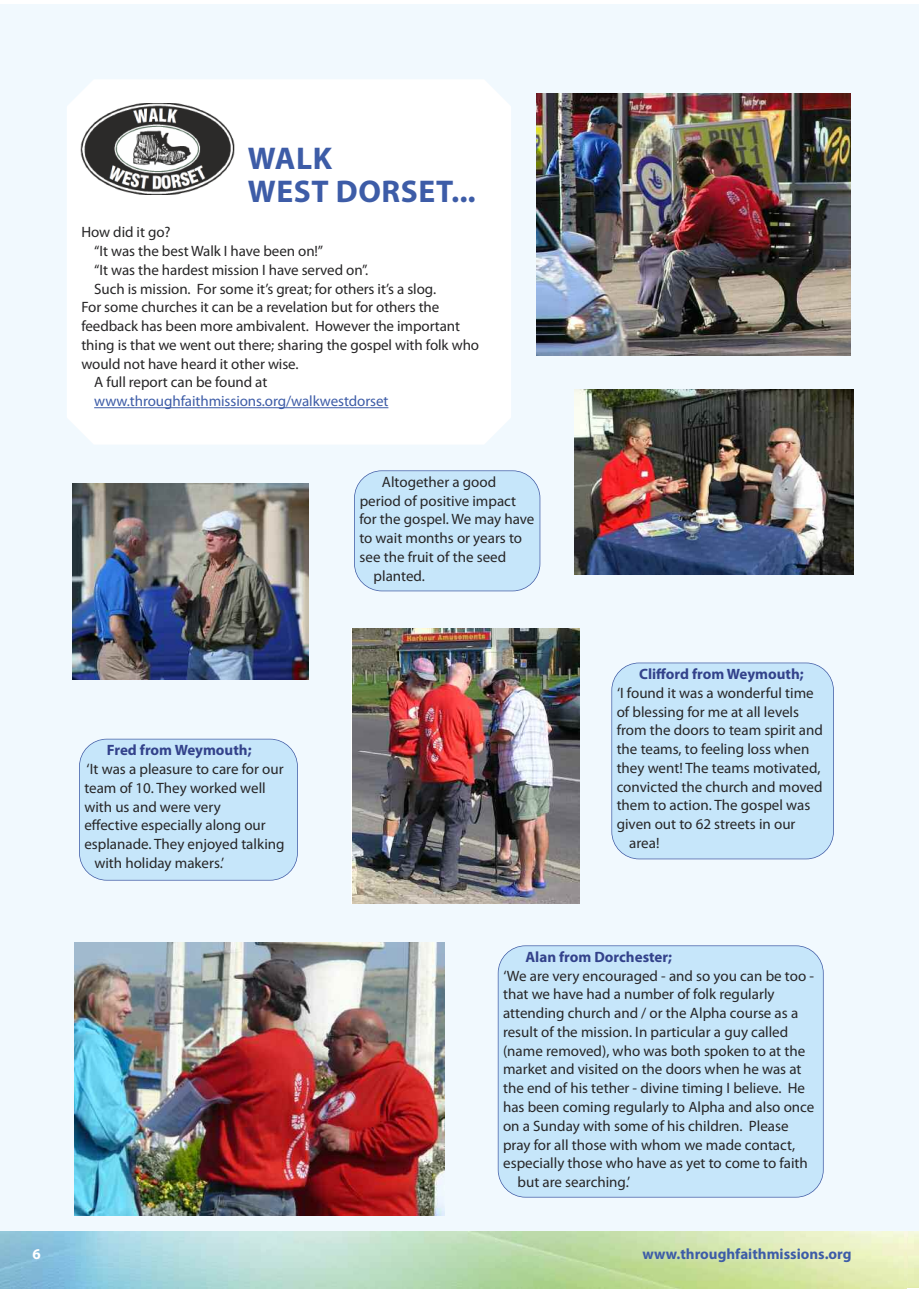
<style>
.page{position:relative;width:919px;height:1289px;background:#fff}
.page>*{position:absolute;margin:0;border:0;box-sizing:border-box;transform-origin:0 0}
.t1{font:700 31.5px/33px "Myriad Pro";letter-spacing:.02em;color:#3d5ca7}
.t2{font:15px "Myriad Pro";color:#272627}
.t3{font:700 15px "Myriad Pro";color:#33428b}
.t4{font:15px "Myriad Pro";letter-spacing:-.005em;color:#3d5ca7}
.t5{font:700 15px "Myriad Pro";color:#3d5ca7}
.t6{font:700 15px "Myriad Pro";color:#fff}
</style>
<div class="page">
<div style="left:0;top:4px;width:918px;height:1236px;background:#f1f9fe"></div>
<div style="left:67px;top:80px;width:444px;height:364px;background:#fff"></div>
<hr style="left:94px;top:407px;width:294px;height:1px;background:#3d5ca7">
<svg style="left:0;top:1231px;width:906px;height:57px;background:#bcdcbf"></svg>
<div style="left:498px;top:946px;width:324px;height:250px;background:#c6e6fa;border-radius:27px"></div>
<div style="left:497px;top:945px;width:326px;height:252px;border:2px solid #3d5ca7;border-radius:28px"></div>
<div style="left:355px;top:471px;width:184px;height:119px;background:#c6e6fa;border-radius:27px"></div>
<div style="left:354px;top:470px;width:186px;height:121px;border:2px solid #3d5ca7;border-radius:28px"></div>
<div style="left:80px;top:739px;width:217px;height:140px;background:#c6e6fa;border-radius:27px"></div>
<div style="left:79px;top:738px;width:219px;height:142px;border:2px solid #3d5ca7;border-radius:28px"></div>
<div style="left:612px;top:663px;width:221px;height:195px;background:#c6e6fa;border-radius:27px"></div>
<div style="left:611px;top:662px;width:222px;height:197px;border:2px solid #3d5ca7;border-radius:28px"></div>
<img style="left:536px;top:94px;width:314px;height:261px">
<img style="left:352px;top:628px;width:227px;height:275px">
<img style="left:75px;top:942px;width:369px;height:273px">
<img style="left:574px;top:389px;width:279px;height:185px">
<img style="left:72px;top:483px;width:237px;height:197px">
<img style="left:81px;top:103px;width:153px;height:92px">
<h1 class="t1" style="left:248px;top:145px;width:229px">WALk<br>WEST DORSET...</h1>
<p class="t2" style="left:81px;top:227px;width:91px">How did it go?</p>
<p class="t2" style="left:94px;top:245px;width:230px">“It was the best Walk I have been on!”</p>
<p class="t2" style="left:94px;top:264px;width:275px">“It was the hardest mission I have served on”.</p>
<p class="t2" style="left:94px;top:283px;width:343px">Such is mission. For some it’s great; for others it’s a slog.</p>
<p class="t2" style="left:81px;top:302px;width:359px">For some churches it can be a revelation but for others the</p>
<p class="t2" style="left:81px;top:320px;width:380px">feedback has been more ambivalent. However the important</p>
<p class="t2" style="left:81px;top:339px;width:399px">thing is that we went out there; sharing the gospel with folk who</p>
<p class="t2" style="left:81px;top:358px;width:219px">would not have heard it other wise.</p>
<p class="t2" style="left:94px;top:377px;width:175px">A full report can be found at</p>
<p class="t4" style="left:94px;top:395px;width:296px">www.throughfaithmissions.org/walkwestdorset</p>
<p class="t3" style="left:107px;top:744px;width:146px">Fred from Weymouth;</p>
<p class="t2" style="left:87px;top:763px;width:198px">‘It was a pleasure to care for our</p>
<p class="t2" style="left:84px;top:782px;width:183px">team of 10. They worked well</p>
<p class="t2" style="left:84px;top:800px;width:138px">with us and were very</p>
<p class="t2" style="left:84px;top:819px;width:183px">effective especially along our</p>
<p class="t2" style="left:84px;top:838px;width:202px">esplanade. They enjoyed talking</p>
<p class="t2" style="left:94px;top:857px;width:131px">with holiday makers.’</p>
<p class="t2" style="left:382px;top:476px;width:116px">Altogether a good</p>
<p class="t2" style="left:360px;top:495px;width:158px">period of positive impact</p>
<p class="t2" style="left:359px;top:514px;width:177px">for the gospel. We may have</p>
<p class="t2" style="left:359px;top:532px;width:164px">to wait months or years to</p>
<p class="t2" style="left:359px;top:551px;width:148px">see the fruit of the seed</p>
<p class="t2" style="left:373px;top:570px;width:53px">planted.</p>
<p class="t3" style="left:639px;top:668px;width:166px">Clifford from Weymouth;</p>
<p class="t2" style="left:617px;top:687px;width:198px">‘I found it was a wonderful time</p>
<p class="t2" style="left:616px;top:706px;width:184px">of blessing for me at all levels</p>
<p class="t2" style="left:616px;top:724px;width:208px">from the doors to team spirit and</p>
<p class="t2" style="left:616px;top:743px;width:194px">the teams, to feeling loss when</p>
<p class="t2" style="left:616px;top:762px;width:205px">they went! The teams motivated,</p>
<p class="t2" style="left:616px;top:781px;width:207px">convicted the church and moved</p>
<p class="t2" style="left:616px;top:799px;width:195px">them to action. The gospel was</p>
<p class="t2" style="left:616px;top:818px;width:180px">given out to 62 streets in our</p>
<p class="t2" style="left:629px;top:837px;width:32px">area!</p>
<p class="t3" style="left:525px;top:951px;width:148px">Alan from Dorchester;</p>
<p class="t2" style="left:503px;top:970px;width:312px">‘We are very encouraged - and so you can be too -</p>
<p class="t2" style="left:503px;top:988px;width:273px">that we have had a number of folk regularly</p>
<p class="t2" style="left:503px;top:1007px;width:297px">attending church and / or the Alpha course as a</p>
<p class="t2" style="left:503px;top:1026px;width:287px">result of the mission. In particular a guy called</p>
<p class="t2" style="left:503px;top:1045px;width:304px">(name removed), who was both spoken to at the</p>
<p class="t2" style="left:503px;top:1063px;width:300px">market and visited on the doors when he was at</p>
<p class="t2" style="left:503px;top:1082px;width:303px">the end of his tether - divine timing I believe. He</p>
<p class="t2" style="left:503px;top:1101px;width:313px">has been coming regularly to Alpha and also once</p>
<p class="t2" style="left:503px;top:1120px;width:287px">on a Sunday with some of his children. Please</p>
<p class="t2" style="left:503px;top:1138px;width:293px">pray for all those with whom we made contact,</p>
<p class="t2" style="left:503px;top:1157px;width:306px">especially those who have as yet to come to faith</p>
<p class="t2" style="left:517px;top:1176px;width:114px">but are searching.’</p>
<p class="t6" style="left:32px;top:1247px;width:10px">6</p>
<p class="t5" style="left:642px;top:1248px;width:211px">www.throughfaithmissions.org</p>
</div>
